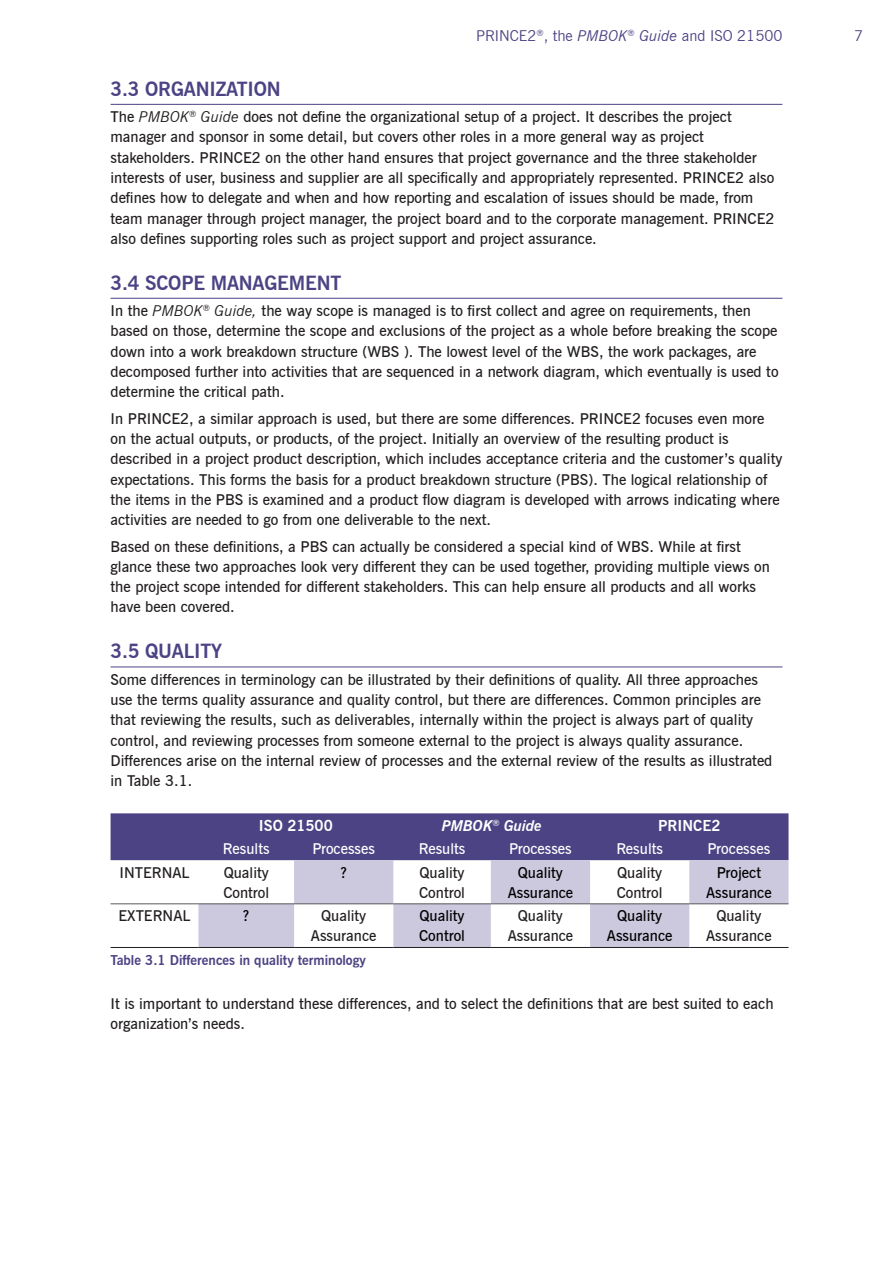
<style>
.page{position:relative;width:893px;height:1263px;background:#fff}
.page>*{position:absolute;margin:0;border:0;box-sizing:border-box;transform-origin:0 0}
.Heading_Level_2{font:700 19.5px "News Gothic BT";letter-spacing:-.01em;color:#4b4384}
.Body_Text_Last_Parag{font:600 15px/20.2px "News Gothic BT";color:#231f20}
.Body_Text{font:600 15px/20.2px "News Gothic BT";color:#231f20}
.Body_Text-2{font:600 15px/20.2px "News Gothic BT";color:#000;text-align:center}
.Body_Text-3{font:600 15px "News Gothic BT";color:#fff}
.t1{font:15px "News Gothic BT";color:#4b4384}
.Body_Text-4{font:700 15px "News Gothic BT";color:#fff}
.Body_Text-5{font:italic 700 15px "News Gothic BT";color:#fff}
.Table_Heading{font:700 13.5px "News Gothic BT";color:#4b4384}
.s1{font-style:italic}
.s2{font-weight:400;font-style:italic}
</style>
<div class="page">
<hr style="left:111px;top:104px;width:671px;height:1px;background:#4b4384">
<hr style="left:111px;top:298px;width:671px;height:1px;background:#4b4384">
<hr style="left:111px;top:667px;width:671px;height:1px;background:#4b4384">
<div style="left:111px;top:813px;width:677px;height:47px;background:#4b4384"></div>
<svg style="left:198px;top:860px;width:590px;height:87px;fill:#d0cce0"></svg>
<hr style="left:111px;top:903px;width:87px;height:1px;background:#57585a">
<hr style="left:198px;top:903px;width:96px;height:1px;background:#57585a">
<hr style="left:294px;top:903px;width:99px;height:1px;background:#57585a">
<hr style="left:393px;top:903px;width:98px;height:1px;background:#57585a">
<hr style="left:491px;top:903px;width:99px;height:1px;background:#57585a">
<hr style="left:590px;top:903px;width:99px;height:1px;background:#57585a">
<hr style="left:689px;top:903px;width:99px;height:1px;background:#57585a">
<hr style="left:111px;top:947px;width:87px;height:1px;background:#231f20">
<hr style="left:198px;top:947px;width:96px;height:1px;background:#231f20">
<hr style="left:294px;top:947px;width:99px;height:1px;background:#231f20">
<hr style="left:393px;top:947px;width:98px;height:1px;background:#231f20">
<hr style="left:491px;top:947px;width:99px;height:1px;background:#231f20">
<hr style="left:590px;top:947px;width:99px;height:1px;background:#231f20">
<hr style="left:689px;top:947px;width:99px;height:1px;background:#231f20">
<p class="t1" style="left:476px;top:27px;width:308px">PRINCE2<sup>®</sup>, the <span class="s1">PMBOK</span><sup>®</sup> <span class="s1">Guide</span> and ISO 21500</p>
<p class="t1" style="left:854px;top:27px;width:11px">7</p>
<p class="Heading_Level_2" style="left:111px;top:77px;width:172px">3.3 ORGANIZATION</p>
<p class="Body_Text_Last_Parag" style="left:111px;top:107px;width:665px">The <span class="s2">PMBOK</span><sup>®</sup> <span class="s2">Guide</span> does not define the organizational setup of a project. It describes the project manager and sponsor in some detail, but covers other roles in a more general way as project stakeholders. PRINCE2 on the other hand ensures that project governance and the three stakeholder interests of user, business and supplier are all specifically and appropriately represented. PRINCE2 also defines how to delegate and when and how reporting and escalation of issues should be made, from team manager through project manager, the project board and to the corporate management. PRINCE2 also defines supporting roles such as project support and project assurance.</p>
<p class="Heading_Level_2" style="left:111px;top:271px;width:232px">3.4 SCOPE MANAGEMENT</p>
<p class="Body_Text" style="left:111px;top:301px;width:669px">In the <span class="s2">PMBOK</span><sup>®</sup> <span class="s2">Guide,</span> the way scope is managed is to first collect and agree on requirements, then based on those, determine the scope and exclusions of the project as a whole before breaking the scope down into a work breakdown structure (WBS ). The lowest level of the WBS, the work packages, are decomposed further into activities that are sequenced in a network diagram, which eventually is used to determine the critical path.</p>
<p class="Body_Text" style="left:111px;top:408px;width:673px">In PRINCE2, a similar approach is used, but there are some differences. PRINCE2 focuses even more on the actual outputs, or products, of the project. Initially an overview of the resulting product is described in a project product description, which includes acceptance criteria and the customer’s quality expectations. This forms the basis for a product breakdown structure (PBS). The logical relationship of the items in the PBS is examined and a product flow diagram is developed with arrows indicating where activities are needed to go from one deliverable to the next.</p>
<p class="Body_Text_Last_Parag" style="left:111px;top:536px;width:661px">Based on these definitions, a PBS can actually be considered a special kind of WBS. While at first glance these two approaches look very different they can be used together, providing multiple views on the project scope intended for different stakeholders. This can help ensure all products and all works have been covered.</p>
<p class="Heading_Level_2" style="left:111px;top:639px;width:113px">3.5 QUALITY</p>
<p class="Body_Text_Last_Parag" style="left:111px;top:669px;width:663px">Some differences in terminology can be illustrated by their definitions of quality. All three approaches use the terms quality assurance and quality control, but there are differences. Common principles are that reviewing the results, such as deliverables, internally within the project is always part of quality control, and reviewing processes from someone external to the project is always quality assurance.<br>Differences arise on the internal review of processes and the external review of the results as illustrated in Table 3.1.</p>
<p class="Body_Text-4" style="left:259px;top:816px;width:75px">ISO 21500</p>
<p class="Body_Text-5" style="left:442px;top:816px;width:102px">PMBOK<sup>®</sup> Guide</p>
<p class="Body_Text-4" style="left:658px;top:816px;width:64px">PRINCE2</p>
<p class="Body_Text-3" style="left:223px;top:840px;width:48px">Results</p>
<p class="Body_Text-3" style="left:312px;top:840px;width:64px">Processes</p>
<p class="Body_Text-3" style="left:419px;top:840px;width:48px">Results</p>
<p class="Body_Text-3" style="left:509px;top:840px;width:64px">Processes</p>
<p class="Body_Text-3" style="left:616px;top:840px;width:48px">Results</p>
<p class="Body_Text-3" style="left:708px;top:840px;width:64px">Processes</p>
<p class="Body_Text" style="left:119px;top:862px;width:72px">INTERNAL</p>
<p class="Body_Text" style="left:223px;top:862px;width:47px">Quality<br>Control</p>
<p class="Body_Text-2" style="left:340px;top:862px;width:8px">?</p>
<p class="Body_Text" style="left:419px;top:862px;width:47px">Quality<br>Control</p>
<p class="Body_Text-2" style="left:508px;top:862px;width:67px">Quality<br>Assurance</p>
<p class="Body_Text" style="left:617px;top:862px;width:47px">Quality<br>Control</p>
<p class="Body_Text-2" style="left:706px;top:862px;width:67px">Project<br>Assurance</p>
<p class="Body_Text" style="left:119px;top:906px;width:73px">EXTERNAL</p>
<p class="Body_Text-2" style="left:243px;top:906px;width:8px">?</p>
<p class="Body_Text" style="left:311px;top:906px;width:67px;text-align:center">Quality<br>Assurance</p>
<p class="Body_Text-2" style="left:419px;top:906px;width:47px;text-align:left">Quality<br>Control</p>
<p class="Body_Text" style="left:508px;top:906px;width:67px;text-align:center">Quality<br>Assurance</p>
<p class="Body_Text-2" style="left:607px;top:906px;width:67px">Quality<br>Assurance</p>
<p class="Body_Text" style="left:706px;top:906px;width:67px;text-align:center">Quality<br>Assurance</p>
<p class="Table_Heading" style="left:111px;top:952px;width:257px">Table 3.1 Differences in quality terminology</p>
<p class="Body_Text" style="left:111px;top:993px;width:665px">It is important to understand these differences, and to select the definitions that are best suited to each organization’s needs.</p>
</div>
